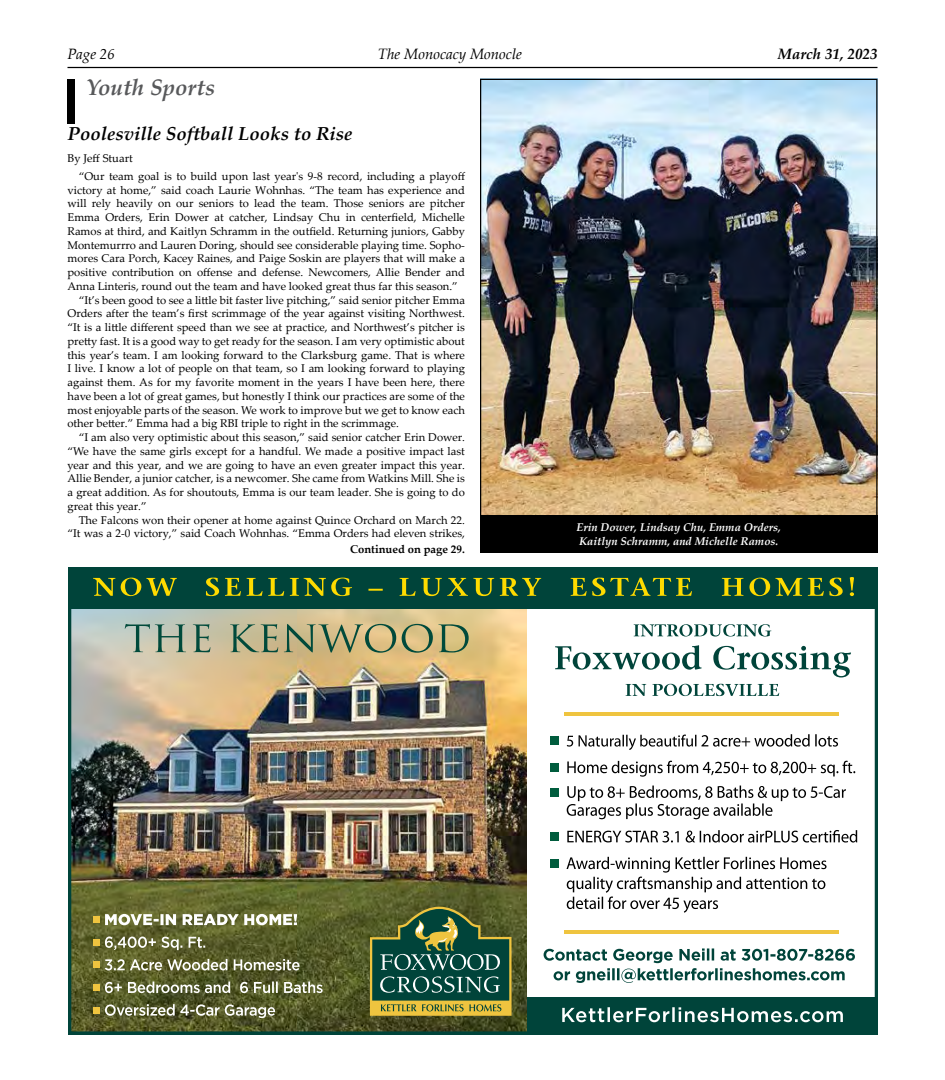
<style>
.page{position:relative;width:945px;height:1080px;background:#fff}
.page>*{position:absolute;margin:0;border:0;box-sizing:border-box;transform-origin:0 0}
.t1{font:italic 700 22.5px "Palatino Linotype";color:#58595b}
.t2{font:italic 700 18.75px "Palatino Linotype";color:#000}
.t3{font:italic 15px "Palatino Linotype";color:#000}
.t4{font:italic 700 15px "Palatino Linotype";color:#000}
.t5{font:11.25px/17.5px "Palatino Linotype";color:#000}
.t6{font:italic 700 11.25px/13.8px "Palatino Linotype";color:#fff}
.t7{font:700 11.25px "Palatino Linotype";color:#000}
</style>
<div class="page">
<hr style="left:68px;top:67px;width:810px;height:1px;background:#000">
<div style="left:523px;top:997px;width:355px;height:38px;background:#00443a"></div>
<img style="left:73px;top:608px;width:454px;height:422px">
<div style="left:68px;top:567px;width:810px;height:468px;border:4px solid #00443a"></div>
<div style="left:68px;top:567px;width:810px;height:41px;background:#00443a"></div>
<svg style="left:544px;top:948px;width:311px;height:35px"></svg>
<svg style="left:370px;top:907px;width:142px;height:109px;background:#4e6d45"></svg>
<svg style="left:567px;top:857px;width:260px;height:56px"></svg>
<div style="left:550px;top:859px;width:8px;height:9px;background:#005c3d"></div>
<svg style="left:567px;top:830px;width:290px;height:13px"></svg>
<div style="left:550px;top:833px;width:8px;height:8px;background:#005c3d"></div>
<svg style="left:567px;top:786px;width:279px;height:33px"></svg>
<div style="left:550px;top:788px;width:8px;height:8px;background:#005c3d"></div>
<svg style="left:567px;top:761px;width:288px;height:16px"></svg>
<div style="left:550px;top:763px;width:8px;height:9px;background:#005c3d"></div>
<svg style="left:567px;top:734px;width:271px;height:16px"></svg>
<div style="left:550px;top:737px;width:8px;height:8px;background:#005c3d"></div>
<svg style="left:105px;top:1004px;width:170px;height:14px;background:#828463"></svg>
<div style="left:93px;top:1007px;width:7px;height:7px;background:#efc43f"></div>
<svg style="left:105px;top:982px;width:218px;height:11px"></svg>
<div style="left:93px;top:984px;width:7px;height:7px;background:#efc43f"></div>
<svg style="left:105px;top:959px;width:195px;height:12px"></svg>
<div style="left:93px;top:962px;width:7px;height:6px;background:#efc43f"></div>
<svg style="left:105px;top:937px;width:100px;height:13px"></svg>
<div style="left:93px;top:939px;width:7px;height:7px;background:#efc43f"></div>
<svg style="left:105px;top:914px;width:192px;height:11px"></svg>
<div style="left:93px;top:916px;width:7px;height:7px;background:#efc43f"></div>
<svg style="left:125px;top:624px;width:344px;height:29px;background:#a6a882"></svg>
<svg style="left:93px;top:577px;width:761px;height:19px"></svg>
<svg style="left:562px;top:1007px;width:281px;height:15px"></svg>
<svg style="left:626px;top:684px;width:153px;height:12px"></svg>
<svg style="left:555px;top:645px;width:296px;height:32px"></svg>
<svg style="left:634px;top:624px;width:137px;height:13px"></svg>
<hr style="left:564px;top:712px;width:275px;height:4px;background:#efc43f">
<hr style="left:564px;top:930px;width:275px;height:3px;background:#efc43f">
<div style="left:68px;top:79px;width:7px;height:45px;background:#000"></div>
<img style="left:482px;top:81px;width:394px;height:434px">
<div style="left:480px;top:515px;width:398px;height:38px;background:#000"></div>
<h3 class="t3" style="left:68px;top:43px;width:49px">Page 26</h3>
<h3 class="t3" style="left:378px;top:43px;width:146px">The Monocacy Monocle</h3>
<h3 class="t4" style="left:778px;top:43px;width:101px">March 31, 2023</h3>
<h1 class="t1" style="left:86px;top:72px;width:130px">Youth Sports</h1>
<h2 class="t2" style="left:68px;top:120px;width:287px">Poolesville Softball Looks to Rise</h2>
<p class="t5" style="left:79px;top:149px;width:388px;text-indent:-11px">By Jeff Stuart<br>“Our team goal is to build upon last year's 9-8 record, including a playoff</p>
<p class="t5" style="left:68px;top:181px;width:399px">victory at home,” said coach Laurie Wohnhas. “The team has experience and</p>
<p class="t5" style="left:68px;top:194px;width:399px">will rely heavily on our seniors to lead the team. Those seniors are pitcher</p>
<p class="t5" style="left:68px;top:208px;width:399px">Emma Orders, Erin Dower at catcher, Lindsay Chu in centerfield, Michelle</p>
<p class="t5" style="left:68px;top:222px;width:399px">Ramos at third, and Kaitlyn Schramm in the outfield. Returning juniors, Gabby</p>
<p class="t5" style="left:68px;top:236px;width:399px">Montemurrro and Lauren Doring, should see considerable playing time. Sopho-</p>
<p class="t5" style="left:68px;top:249px;width:399px">mores Cara Porch, Kacey Raines, and Paige Soskin are players that will make a</p>
<p class="t5" style="left:68px;top:263px;width:399px">positive contribution on offense and defense. Newcomers, Allie Bender and</p>
<p class="t5" style="left:68px;top:277px;width:392px">Anna Linteris, round out the team and have looked great thus far this season.”</p>
<p class="t5" style="left:79px;top:291px;width:388px">“It’s been good to see a little bit faster live pitching,” said senior pitcher Emma</p>
<p class="t5" style="left:68px;top:304px;width:399px">Orders after the team’s first scrimmage of the year against visiting Northwest.</p>
<p class="t5" style="left:68px;top:318px;width:399px">“It is a little different speed than we see at practice, and Northwest’s pitcher is</p>
<p class="t5" style="left:68px;top:332px;width:399px">pretty fast. It is a good way to get ready for the season. I am very optimistic about</p>
<p class="t5" style="left:68px;top:346px;width:399px">this year’s team. I am looking forward to the Clarksburg game. That is where</p>
<p class="t5" style="left:68px;top:359px;width:399px">I live. I know a lot of people on that team, so I am looking forward to playing</p>
<p class="t5" style="left:68px;top:373px;width:399px">against them. As for my favorite moment in the years I have been here, there</p>
<p class="t5" style="left:68px;top:387px;width:399px">have been a lot of great games, but honestly I think our practices are some of the</p>
<p class="t5" style="left:68px;top:401px;width:399px">most enjoyable parts of the season. We work to improve but we get to know each</p>
<p class="t5" style="left:68px;top:414px;width:333px">other better.” Emma had a big RBI triple to right in the scrimmage.</p>
<p class="t5" style="left:79px;top:428px;width:388px">“I am also very optimistic about this season,” said senior catcher Erin Dower.</p>
<p class="t5" style="left:68px;top:442px;width:399px">“We have the same girls except for a handful. We made a positive impact last</p>
<p class="t5" style="left:68px;top:456px;width:399px">year and this year, and we are going to have an even greater impact this year.</p>
<p class="t5" style="left:68px;top:469px;width:399px">Allie Bender, a junior catcher, is a newcomer. She came from Watkins Mill. She is</p>
<p class="t5" style="left:68px;top:483px;width:399px">a great addition. As for shoutouts, Emma is our team leader. She is going to do</p>
<p class="t5" style="left:68px;top:497px;width:81px">great this year.”</p>
<p class="t5" style="left:79px;top:511px;width:388px">The Falcons won their opener at home against Quince Orchard on March 22.</p>
<p class="t5" style="left:68px;top:524px;width:399px">“It was a 2-0 victory,” said Coach Wohnhas. “Emma Orders had eleven strikes,</p>
<p class="t6" style="left:577px;top:520px;width:206px">Erin Dower, Lindsay Chu, Emma Orders,<br>Kaitlyn Schramm, and Michelle Ramos.</p>
<p class="t7" style="left:350px;top:541px;width:116px">Continued on page 29.</p>
</div>
